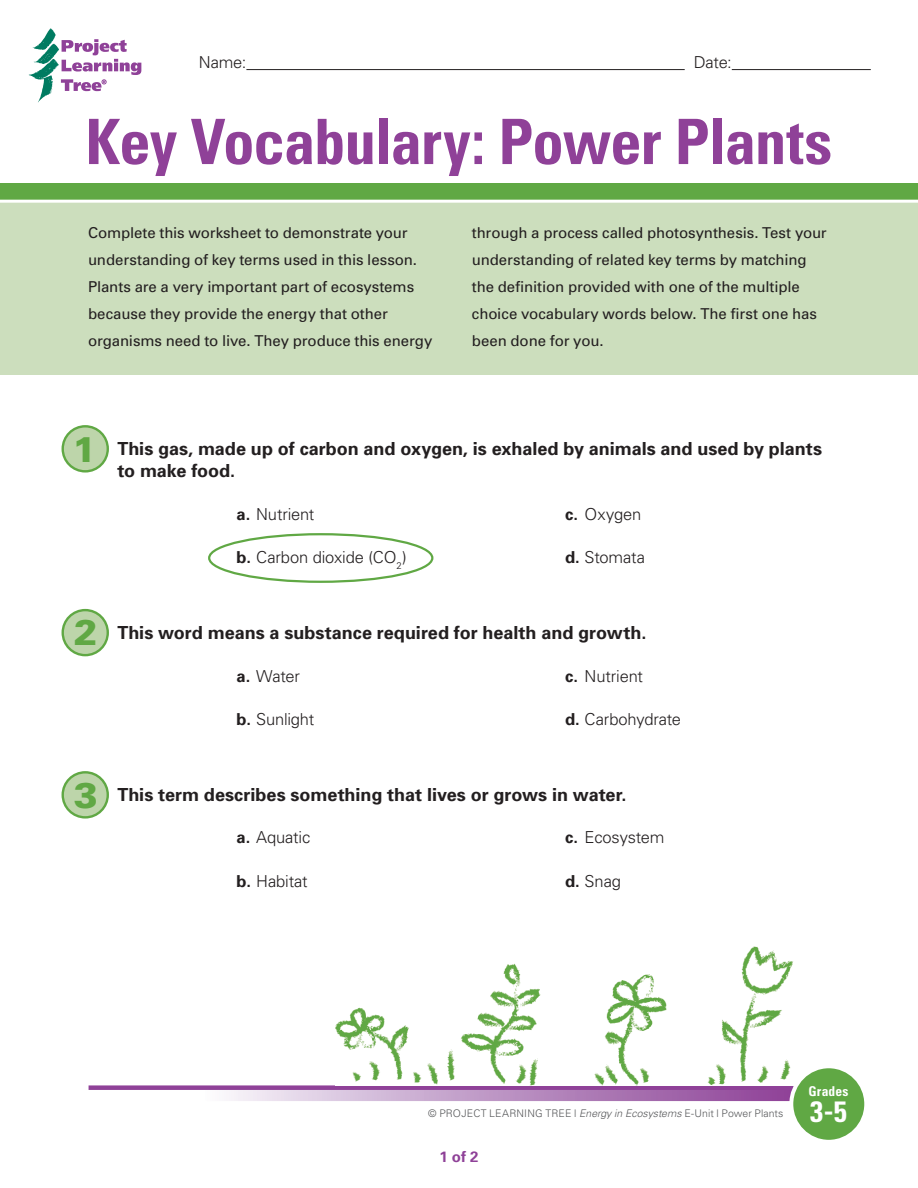
<style>
.page{position:relative;width:918px;height:1188px;background:#fff}
.page>*{position:absolute;margin:0;border:0;box-sizing:border-box;transform-origin:0 0}
.t1{font:700 condensed 62.7px "Univers";letter-spacing:-.015em;color:#8f4198}
.t2{font:900 35.85px "Univers";color:#60a844}
.t3{font:700 condensed 29.4px "Univers";color:#fff}
.t4{font:700 18px/21.6px "Univers";color:#231f20}
.t5{font:300 16.5px "Univers";letter-spacing:-.01em;color:#231f20}
.t6{font:15px/27px "Univers";letter-spacing:-.005em;color:#231f20}
.t7{font:700 15px "Univers";color:#8f4198}
.t8{font:700 condensed 13.5px "Univers";letter-spacing:.01em;color:#fff}
.t9{font:300 10.5px "Univers";letter-spacing:.01em;color:#57585a}
.s1{font-weight:700}
.s2{font-style:italic}
</style>
<div class="page">
<svg style="left:229px;top:1090px;width:562px;height:11px"></svg>
<div style="left:89px;top:1085px;width:727px;height:5px;background:#8f4198"></div>
<svg style="left:29px;top:28px;width:112px;height:74px"></svg>
<div style="left:791px;top:1066px;width:75px;height:76px;background:#60a844;border-radius:50%"></div>
<div style="left:789px;top:1064px;width:79px;height:80px;border:4px solid #fff;border-radius:50%"></div>
<hr style="left:246px;top:69px;width:439px;height:1px;background:#231f20">
<hr style="left:732px;top:69px;width:139px;height:1px;background:#231f20">
<div style="left:0;top:183px;width:918px;height:19px;background:#60a844"></div>
<div style="left:0;top:200px;width:918px;height:175px;background:#ccdebd"></div>
<div style="left:63px;top:426px;width:45px;height:45px;background:#bdd5aa;border-radius:50%"></div>
<div style="left:62px;top:425px;width:47px;height:48px;border:2px solid #60a844;border-radius:50%"></div>
<div style="left:63px;top:610px;width:45px;height:45px;background:#bdd5aa;border-radius:50%"></div>
<div style="left:62px;top:609px;width:47px;height:47px;border:2px solid #60a844;border-radius:50%"></div>
<div style="left:63px;top:772px;width:45px;height:45px;background:#bdd5aa;border-radius:50%"></div>
<div style="left:62px;top:771px;width:47px;height:48px;border:2px solid #60a844;border-radius:50%"></div>
<img style="left:336px;top:946px;width:457px;height:139px">
<div style="left:208px;top:533px;width:225px;height:50px;border:2px solid #60a844;border-radius:50%"></div>
<p class="t5" style="left:199px;top:52px;width:49px">Name:</p>
<p class="t5" style="left:694px;top:52px;width:40px">Date:</p>
<h1 class="t1" style="left:86px;top:103px;width:748px">Key Vocabulary: Power Plants</h1>
<p class="t6" style="left:88px;top:219px;width:346px">Complete this worksheet to demonstrate your understanding of key terms used in this lesson.<br>Plants are a very important part of ecosystems because they provide the energy that other organisms need to live. They produce this energy</p>
<p class="t6" style="left:472px;top:219px;width:356px">through a process called photosynthesis. Test your understanding of related key terms by matching the definition provided with one of the multiple choice vocabulary words below. The first one has been done for you.</p>
<h2 class="t2" style="left:72px;top:427px;width:25px">1</h2>
<h2 class="t2" style="left:74px;top:610px;width:25px">2</h2>
<p class="t4" style="left:117px;top:438px;width:706px">This gas, made up of carbon and oxygen, is exhaled by animals and used by plants to make food.</p>
<p class="t5" style="left:237px;top:504px;width:79px"><span class="s1">a.</span> Nutrient</p>
<p class="t5" style="left:565px;top:504px;width:78px"><span class="s1">c.</span> Oxygen</p>
<p class="t5" style="left:237px;top:547px;width:172px"><span class="s1">b.</span> Carbon dioxide (CO<sub>2</sub>)</p>
<p class="t5" style="left:565px;top:547px;width:81px"><span class="s1">d.</span> Stomata</p>
<p class="t4" style="left:117px;top:621px;width:531px">This word means a substance required for health and growth.</p>
<p class="t5" style="left:237px;top:666px;width:65px"><span class="s1">a.</span> Water</p>
<p class="t5" style="left:565px;top:666px;width:79px"><span class="s1">c.</span> Nutrient</p>
<p class="t5" style="left:237px;top:709px;width:79px"><span class="s1">b.</span> Sunlight</p>
<p class="t5" style="left:565px;top:709px;width:117px"><span class="s1">d.</span> Carbohydrate</p>
<h2 class="t2" style="left:74px;top:773px;width:25px">3</h2>
<p class="t4" style="left:117px;top:783px;width:511px">This term describes something that lives or grows in water.</p>
<p class="t5" style="left:237px;top:828px;width:75px"><span class="s1">a.</span> Aquatic</p>
<p class="t5" style="left:565px;top:828px;width:101px"><span class="s1">c.</span> Ecosystem</p>
<p class="t5" style="left:237px;top:871px;width:73px"><span class="s1">b.</span> Habitat</p>
<p class="t5" style="left:565px;top:871px;width:57px"><span class="s1">d.</span> Snag</p>
<p class="t9" style="left:428px;top:1107px;width:357px">© PROJECT LEARNING TREE | <span class="s2">Energy in Ecosystems</span> E-Unit | Power Plants</p>
<p class="t7" style="left:439px;top:1147px;width:41px">1 of 2</p>
<p class="t8" style="left:809px;top:1083px;width:41px">Grades</p>
<h3 class="t3" style="left:810px;top:1094px;width:38px">3-5</h3>
</div>
